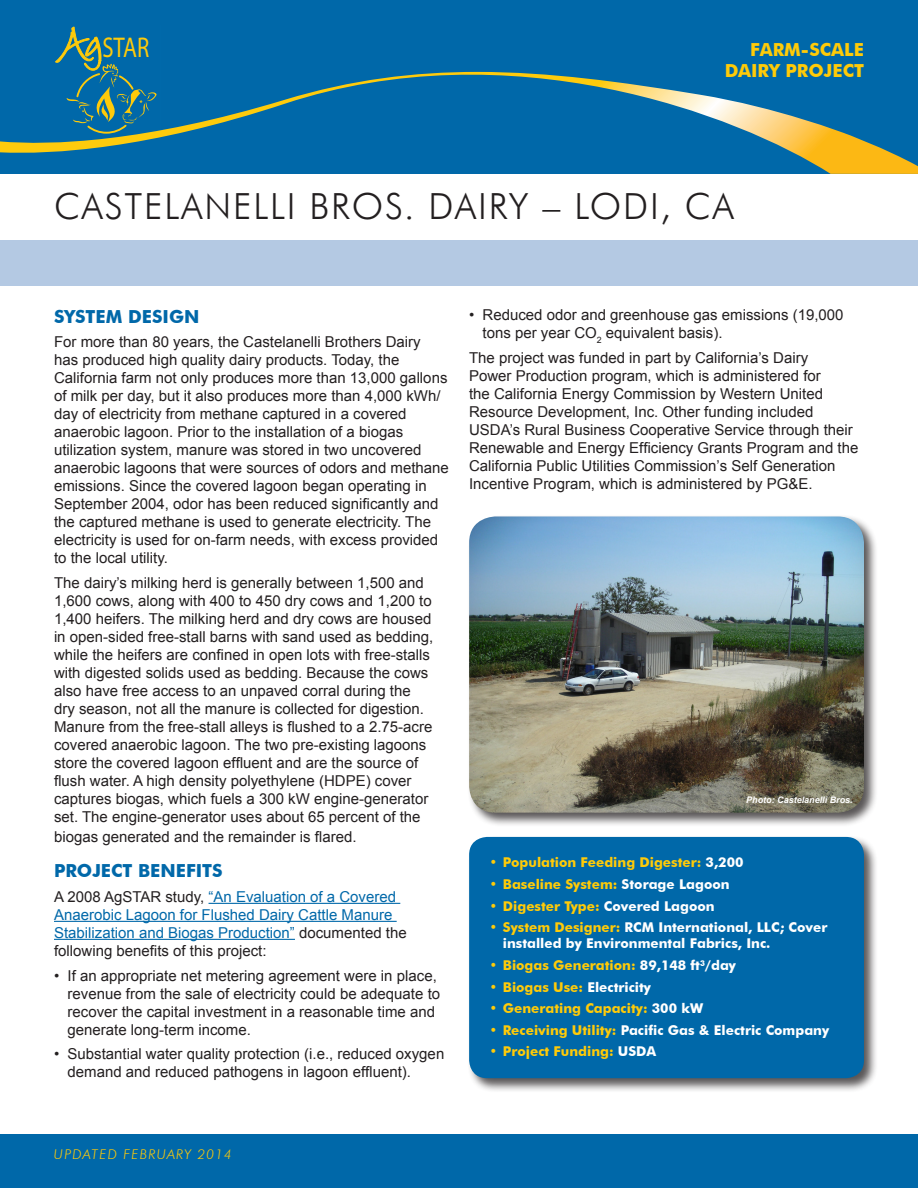
<style>
.page{position:relative;width:918px;height:1188px;background:#fff}
.page>*{position:absolute;margin:0;border:0;box-sizing:border-box;transform-origin:0 0}
.t1{font:300 36px "Futura BT";letter-spacing:.05em;color:#231f20}
.Image{font:600 28.65px "ITC Eras Std";color:#feca0a;scale:.79 1}
.t2{font:700 18px "Futura BT";color:#0068a9}
.t3{font:700 18px/21.6px "Futura BT";color:#ffcb08;text-align:right}
.t4{font:15px/18px "Arial";color:#231f20}
.t5{font:15px/18px "Arial";color:#0068a9}
.t6{font:700 13.5px "Futura BT";color:#ffcb08}
.t7{font:700 13.5px/16.2px "Futura BT";color:#fff}
.t8{font:italic 300 13.5px "Futura BT";letter-spacing:.1em;color:#ffcb08}
.t9{font:italic 700 9px "Arial";color:#fff}
.s1{color:#231f20}
.s2{color:#fff}
.s3{color:#ffcb08}
</style>
<div class="page">
<div style="left:0;top:241px;width:918px;height:45px;background:#b4c9e3"></div>
<div style="left:0;top:0;width:918px;height:174px;background:#0068a9"></div>
<hr style="left:209px;top:903px;width:191px;height:1px;background:#0068a9">
<hr style="left:54px;top:921px;width:343px;height:1px;background:#0068a9">
<hr style="left:54px;top:939px;width:241px;height:1px;background:#0068a9">
<svg style="left:0;top:30px;width:918px;height:144px"></svg>
<div style="left:0;top:1134px;width:918px;height:54px;background:#0068a9"></div>
<div style="left:467px;top:514px;width:411px;height:313px;background:#231f20;opacity:.75"></div>
<div style="left:467px;top:835px;width:411px;height:257px;background:#231f20;opacity:.75"></div>
<div style="left:469px;top:837px;width:395px;height:241px;background:#0068a9;border-radius:18px"></div>
<img style="left:469px;top:516px;width:395px;height:297px">
<p class="Image" style="left:102px;top:29px;width:61px">STAR</p>
<p class="t3" style="left:725px;top:38px;width:141px">FARM-SCALE<br>DAIRY PROJECT</p>
<p class="t1" style="left:54px;top:185px;width:681px">CASTELANELLI BROS. DAIRY – LODI, CA</p>
<p class="t2" style="left:54px;top:305px;width:147px">SYSTEM DESIGN</p>
<p class="t4" style="left:54px;top:333px;width:396px">For more than 80 years, the Castelanelli Brothers Dairy<br>has produced high quality dairy products. Today, the California farm not only produces more than 13,000 gallons of milk per day, but it also produces more than 4,000 kWh/ day of electricity from methane captured in a covered anaerobic lagoon. Prior to the installation of a biogas utilization system, manure was stored in two uncovered anaerobic lagoons that were sources of odors and methane emissions. Since the covered lagoon began operating in September 2004, odor has been reduced significantly and the captured methane is used to generate electricity. The electricity is used for on-farm needs, with excess provided to the local utility.</p>
<p class="t4" style="left:54px;top:574px;width:381px">The dairy’s milking herd is generally between 1,500 and 1,600 cows, along with 400 to 450 dry cows and 1,200 to 1,400 heifers. The milking herd and dry cows are housed in open-sided free-stall barns with sand used as bedding, while the heifers are confined in open lots with free-stalls with digested solids used as bedding. Because the cows also have free access to an unpaved corral during the dry season, not all the manure is collected for digestion.<br>Manure from the free-stall alleys is flushed to a 2.75-acre covered anaerobic lagoon. The two pre-existing lagoons store the covered lagoon effluent and are the source of flush water. A high density polyethylene (HDPE) cover captures biogas, which fuels a 300 kW engine-generator set. The engine-generator uses about 65 percent of the</p>
<p class="t4" style="left:54px;top:828px;width:304px">biogas generated and the remainder is flared.</p>
<p class="t2" style="left:54px;top:860px;width:170px">PROJECT BENEFITS</p>
<p class="t5" style="left:54px;top:888px;width:344px"><span class="s1">A 2008 AgSTAR study,</span> “An Evaluation of a Covered</p>
<p class="t5" style="left:54px;top:906px;width:354px">Anaerobic Lagoon for Flushed Dairy Cattle Manure<br>Stabilization and Biogas Production” <span class="s1">documented the following benefits of this project:</span></p>
<p class="t4" style="left:68px;top:966px;width:374px;text-indent:-14px">• If an appropriate net metering agreement were in place, revenue from the sale of electricity could be adequate to recover the capital investment in a reasonable time and generate long-term income.</p>
<p class="t4" style="left:68px;top:1045px;width:378px;text-indent:-14px">• Substantial water quality protection (i.e., reduced oxygen demand and reduced pathogens in lagoon effluent).</p>
<p class="t4" style="left:483px;top:306px;width:363px;text-indent:-14px">• Reduced odor and greenhouse gas emissions (19,000 tons per year CO<sub>2</sub> equivalent basis).</p>
<p class="t4" style="left:469px;top:349px;width:391px">The project was funded in part by California’s Dairy<br>Power Production program, which is administered for<br>the California Energy Commission by Western United Resource Development, Inc. Other funding included USDA’s Rural Business Cooperative Service through their Renewable and Energy Efficiency Grants Program and the California Public Utilities Commission’s Self Generation Incentive Program, which is administered by PG&amp;E.</p>
<p class="t9" style="left:746px;top:794px;width:108px">Photo: Castelanelli Bros.</p>
<p class="t6" style="left:489px;top:854px;width:256px">• Population Feeding Digester: <span class="s2">3,200</span></p>
<p class="t6" style="left:489px;top:876px;width:242px">• Baseline System: <span class="s2">Storage Lagoon</span></p>
<p class="t6" style="left:489px;top:898px;width:227px">• Digester Type: <span class="s2">Covered Lagoon</span></p>
<p class="t7" style="left:503px;top:919px;width:326px;text-indent:-14px"><span class="s3">• System Designer:</span> RCM International, LLC; Cover installed by Environmental Fabrics, Inc.</p>
<p class="t6" style="left:489px;top:957px;width:248px">• Biogas Generation: <span class="s2">89,148 ft</span><sup>3</sup><span class="s2">/day</span></p>
<p class="t6" style="left:489px;top:979px;width:163px">• Biogas Use: <span class="s2">Electricity</span></p>
<p class="t6" style="left:489px;top:1000px;width:215px">• Generating Capacity: <span class="s2">300 kW</span></p>
<p class="t7" style="left:489px;top:1022px;width:341px"><span class="s3">• Receiving Utility:</span> Pacific Gas &amp; Electric Company</p>
<p class="t6" style="left:489px;top:1043px;width:168px">• Project Funding: <span class="s2">USDA</span></p>
<p class="t8" style="left:54px;top:1146px;width:179px">UPDATED FEBRUARY 2014</p>
</div>
